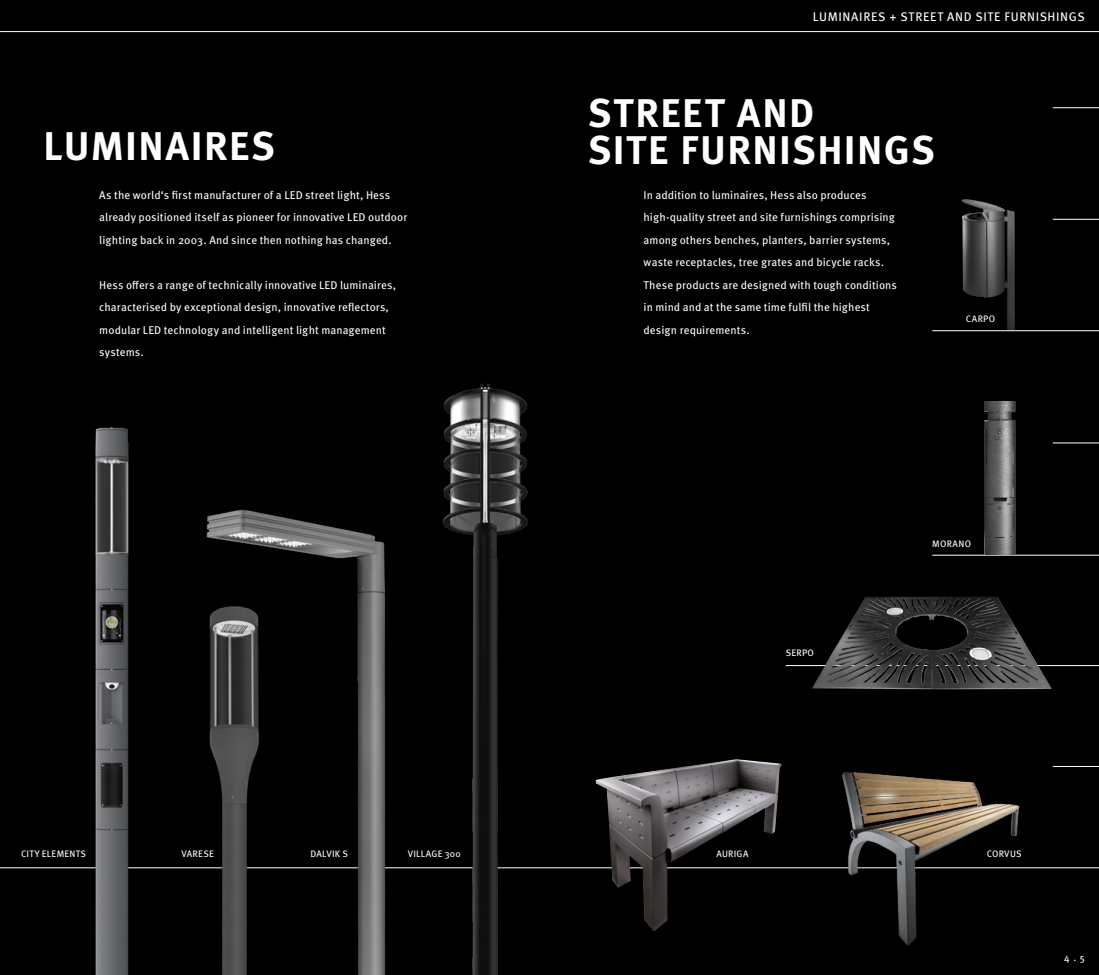
<style>
.page{position:relative;width:1099px;height:975px;background:#fff}
.page>*{position:absolute;margin:0;border:0;box-sizing:border-box;transform-origin:0 0}
.t1{font:700 40px/37.5px "Meta Pro";letter-spacing:.035em;color:#fff}
.t2{font:12.5px "Meta Pro";letter-spacing:.05em;color:#fff}
.t3{font:11.25px/22.5px "Meta Pro";letter-spacing:.005em;color:#fff}
.t4{font:10px "Meta Pro";color:#fff}
.t5{font:9.38px "Meta Pro";letter-spacing:.03em;color:#fff}
</style>
<div class="page">
<div style="left:0;top:30px;width:1098px;height:944px;background:#000"></div>
<img style="left:962px;top:199px;width:53px;height:131px">
<hr style="left:932px;top:555px;width:166px;height:1px;background:#fff">
<hr style="left:0;top:867px;width:1098px;height:1px;background:#fff">
<hr style="left:1052px;top:766px;width:46px;height:1px;background:#fff">
<hr style="left:785px;top:665px;width:313px;height:1px;background:#fff">
<hr style="left:1052px;top:219px;width:46px;height:1px;background:#fff">
<hr style="left:1052px;top:107px;width:46px;height:1px;background:#fff">
<hr style="left:932px;top:330px;width:166px;height:1px;background:#fff">
<hr style="left:1052px;top:442px;width:46px;height:1px;background:#fff">
<img style="left:595px;top:759px;width:186px;height:172px">
<img style="left:806px;top:597px;width:250px;height:93px">
<img style="left:984px;top:401px;width:31px;height:154px">
<img style="left:187px;top:509px;width:212px;height:465px">
<img style="left:91px;top:427px;width:44px;height:547px">
<div style="left:0;top:0;width:1098px;height:32px;background:#000"></div>
<hr style="left:0;top:31px;width:1098px;height:1px;background:#fff">
<img style="left:443px;top:383px;width:85px;height:374px">
<img style="left:472px;top:757px;width:26px;height:88px">
<img style="left:409px;top:845px;width:150px;height:40px">
<img style="left:472px;top:885px;width:26px;height:89px">
<img style="left:205px;top:602px;width:59px;height:372px">
<img style="left:811px;top:772px;width:226px;height:174px">
<p class="t2" style="left:812px;top:9px;width:273px">LUMINAIRES + STREET AND SITE FURNISHINGS</p>
<h1 class="t1" style="left:43px;top:127px;width:233px">LUMINAIRES</h1>
<h1 class="t1" style="left:587px;top:94px;width:348px">STREET AND<br>SITE FURNISHINGS</h1>
<p class="t3" style="left:99px;top:183px;width:309px">As the world‘s first manufacturer of a LED street light, Hess already positioned itself as pioneer for innovative LED outdoor lighting back in 2003. And since then nothing has changed.</p>
<p class="t3" style="left:99px;top:273px;width:298px">Hess offers a range of technically innovative LED luminaires, characterised by exceptional design, innovative reflectors, modular LED technology and intelligent light management systems.</p>
<p class="t3" style="left:643px;top:183px;width:255px">In addition to luminaires, Hess also produces high-quality street and site furnishings comprising among others benches, planters, barrier systems, waste receptacles, tree grates and bicycle racks.<br>These products are designed with tough conditions in mind and at the same time fulfil the highest design requirements.</p>
<p class="t5" style="left:965px;top:313px;width:31px">CARPO</p>
<p class="t5" style="left:932px;top:537px;width:40px">MORANO</p>
<p class="t5" style="left:785px;top:647px;width:30px">SERPO</p>
<p class="t5" style="left:21px;top:847px;width:67px">CITY ELEMENTS</p>
<p class="t5" style="left:181px;top:847px;width:34px">VARESE</p>
<p class="t5" style="left:310px;top:847px;width:39px">DALVIK S</p>
<p class="t5" style="left:407px;top:847px;width:55px">VILLAGE 300</p>
<p class="t5" style="left:716px;top:847px;width:34px">AURIGA</p>
<p class="t5" style="left:986px;top:847px;width:36px">CORVUS</p>
<p class="t4" style="left:1064px;top:951px;width:22px">4 . 5</p>
</div>
